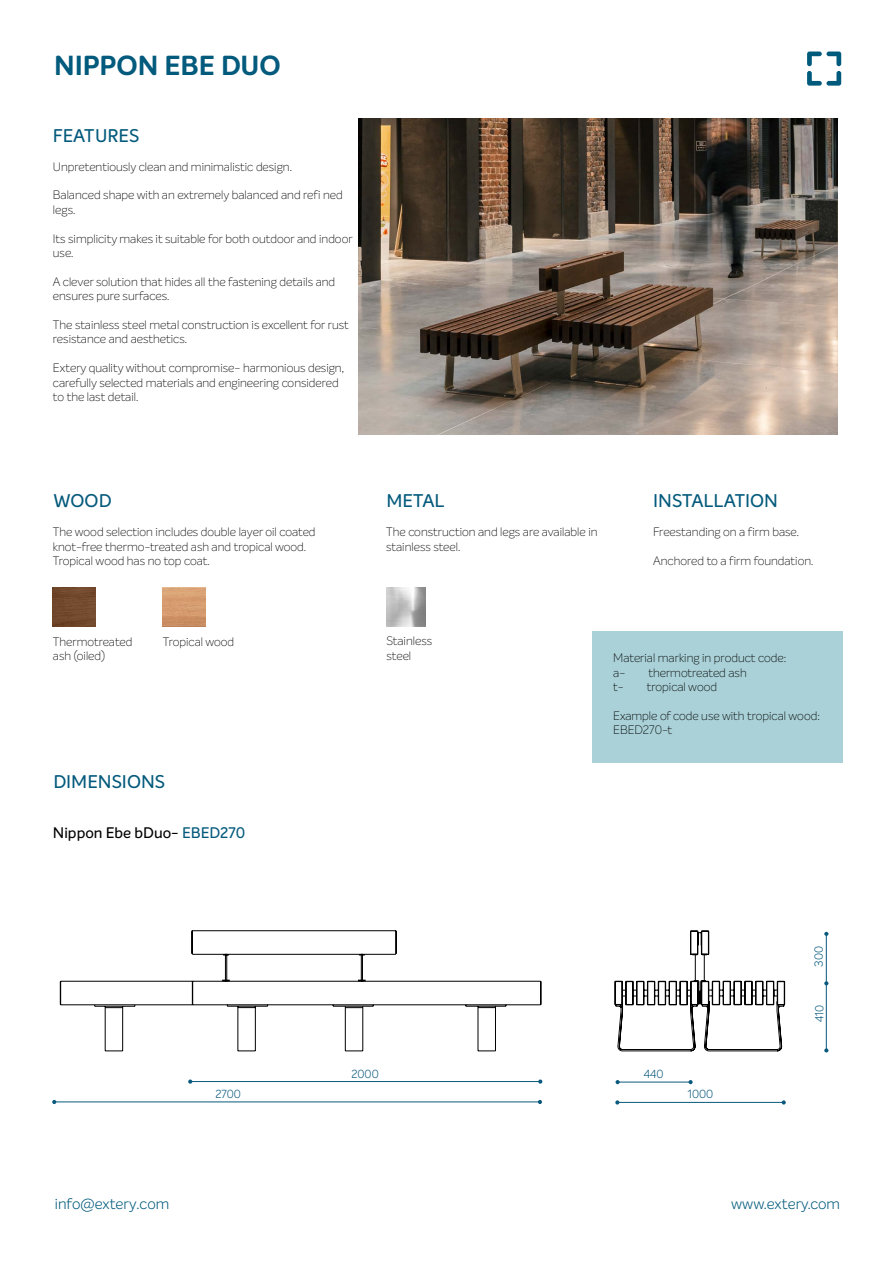
<style>
.page{position:relative;width:893px;height:1263px;background:#fff}
.page>*{position:absolute;margin:0;border:0;box-sizing:border-box;transform-origin:0 0}
.t1{font:700 27px "Intelo";color:#025a7c}
.t2{font:500 18px "Intelo";color:#045a7c}
.t3{font:500 15px "Intelo";color:#000}
.t4{font:300 15px "Intelo";color:#005a7c}
.t5{font:300 15px "Intelo";color:#025a7c}
.t6{font:100 12px/14.4px "Intelo";color:#000}
.t7{font:300 11.4px "Intelo";color:#08597d}
.s1{color:#045a7c}
</style>
<div class="page">
<svg style="left:807px;top:52px;width:34px;height:34px"></svg>
<div style="left:592px;top:631px;width:251px;height:132px;background:#a9d1d7"></div>
<img style="left:53px;top:587px;width:43px;height:39px">
<img style="left:163px;top:587px;width:42px;height:39px">
<img style="left:386px;top:587px;width:40px;height:39px">
<img style="left:359px;top:118px;width:478px;height:317px">
<svg style="left:59px;top:930px;width:650px;height:76px"></svg>
<svg style="left:94px;top:980px;width:691px;height:72px"></svg>
<svg style="left:222px;top:931px;width:559px;height:78px"></svg>
<svg style="left:188px;top:1079px;width:4px;height:5px"></svg>
<svg style="left:538px;top:1079px;width:4px;height:5px"></svg>
<hr style="left:189px;top:1081px;width:351px;height:1px;background:#08597d">
<svg style="left:52px;top:1100px;width:4px;height:4px"></svg>
<svg style="left:538px;top:1100px;width:4px;height:4px"></svg>
<hr style="left:53px;top:1101px;width:487px;height:1px;background:#08597d">
<svg style="left:616px;top:1080px;width:4px;height:4px"></svg>
<svg style="left:688px;top:1080px;width:5px;height:4px"></svg>
<hr style="left:618px;top:1082px;width:73px;height:1px;background:#08597d">
<svg style="left:615px;top:1100px;width:4px;height:4px"></svg>
<svg style="left:782px;top:1100px;width:4px;height:4px"></svg>
<hr style="left:617px;top:1102px;width:166px;height:1px;background:#08597d">
<svg style="left:824px;top:1048px;width:4px;height:4px"></svg>
<svg style="left:824px;top:932px;width:4px;height:4px"></svg>
<hr style="left:826px;top:935px;width:1px;height:116px;background:#08597d">
<h1 class="t1" style="left:54px;top:48px;width:228px">NIPPON EBE DUO</h1>
<h2 class="t2" style="left:53px;top:125px;width:88px">FEATURES</h2>
<p class="t6" style="left:53px;top:159px;width:240px">Unpretentiously clean and minimalistic design.</p>
<p class="t6" style="left:53px;top:188px;width:291px">Balanced shape with an extremely balanced and refi ned legs.</p>
<p class="t6" style="left:53px;top:231px;width:301px">Its simplicity makes it suitable for both outdoor and indoor use.</p>
<p class="t6" style="left:53px;top:274px;width:284px">A clever solution that hides all the fastening details and ensures pure surfaces.</p>
<p class="t6" style="left:53px;top:318px;width:297px">The stainless steel metal construction is excellent for rust resistance and aesthetics.</p>
<p class="t6" style="left:53px;top:361px;width:293px">Extery quality without compromise- harmonious design, carefully selected materials and engineering considered to the last detail.</p>
<h2 class="t2" style="left:54px;top:490px;width:60px">WOOD</h2>
<h2 class="t2" style="left:386px;top:490px;width:59px">METAL</h2>
<h2 class="t2" style="left:653px;top:490px;width:126px">INSTALLATION</h2>
<p class="t6" style="left:53px;top:525px;width:264px">The wood selection includes double layer oil coated knot-free thermo-treated ash and tropical wood.<br>Tropical wood has no top coat.</p>
<p class="t6" style="left:386px;top:525px;width:213px">The construction and legs are available in stainless steel.</p>
<p class="t6" style="left:653px;top:525px;width:147px">Freestanding on a firm base.</p>
<p class="t6" style="left:653px;top:554px;width:162px">Anchored to a firm foundation.</p>
<p class="t6" style="left:53px;top:634px;width:81px">Thermotreated</p>
<p class="t6" style="left:163px;top:634px;width:73px">Tropical wood</p>
<p class="t6" style="left:53px;top:649px;width:54px">ash (oiled)</p>
<h2 class="t2" style="left:54px;top:770px;width:113px">DIMENSIONS</h2>
<p class="t3" style="left:53px;top:823px;width:194px">Nippon Ebe bDuo- <span class="s1">EBED270</span></p>
<p class="t6" style="left:386px;top:634px;width:47px">Stainless steel</p>
<p class="t6" style="left:613px;top:651px;width:175px">Material marking in product code: a-</p>
<p class="t6" style="left:648px;top:665px;width:100px">thermotreated ash</p>
<p class="t6" style="left:613px;top:679px;width:12px">t-</p>
<p class="t6" style="left:647px;top:679px;width:72px">tropical wood</p>
<p class="t6" style="left:613px;top:708px;width:208px">Example of code use with tropical wood:<br>EBED270-t</p>
<p class="t7" style="left:215px;top:1087px;width:27px">2700</p>
<p class="t7" style="left:351px;top:1066px;width:29px">2000</p>
<p class="t7" style="left:644px;top:1067px;width:21px">440</p>
<p class="t7" style="left:688px;top:1087px;width:27px">1000</p>
<p class="t7" style="left:812px;top:967px;width:22px;rotate:-90deg">300</p>
<p class="t7" style="left:812px;top:1022px;width:19px;rotate:-90deg">410</p>
<p class="t4" style="left:55px;top:1194px;width:116px">info@extery.com</p>
<p class="t5" style="left:731px;top:1194px;width:110px">www.extery.com</p>
</div>
